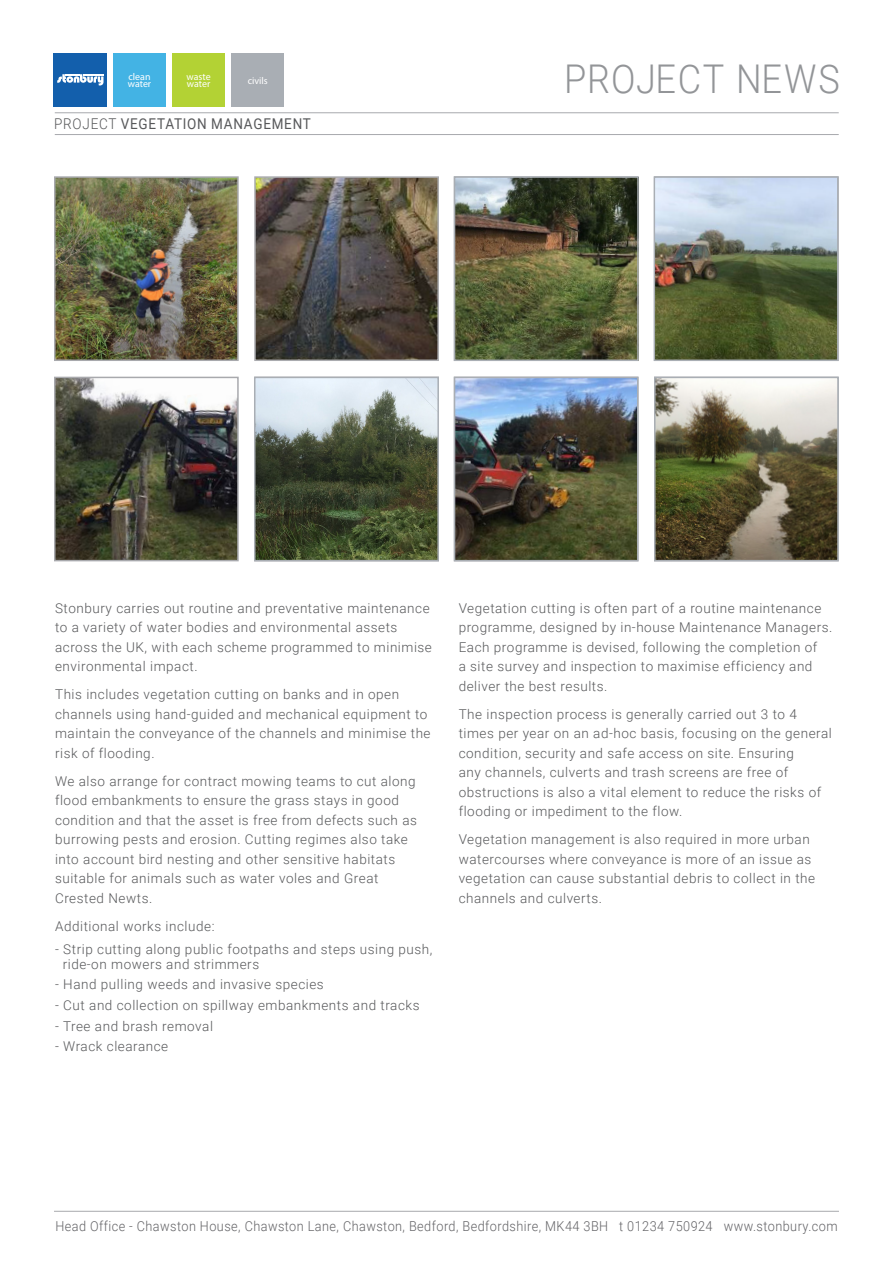
<style>
.page{position:relative;width:893px;height:1263px;background:#fff}
.page>*{position:absolute;margin:0;border:0;box-sizing:border-box;transform-origin:0 0}
.t1{font:300 39.6px "Roboto";letter-spacing:.025em;color:#939598;scale:.91 1}
.t2{font:14.85px "Roboto";letter-spacing:.055em;color:#57585a;scale:.91 1}
.t3{font:300 13.65px "Roboto";letter-spacing:.035em;color:#636366;scale:.93 1}
.Body{font:300 13.5px/19.5px "Roboto";letter-spacing:.04em;color:#57585a}
.t4{font:9.9px "Myriad Pro";color:#fff}
.s1{font-weight:300}
</style>
<div class="page">
<img style="left:257px;top:179px;width:179px;height:179px">
<div style="left:254px;top:176px;width:185px;height:185px;border:2px solid #a8a9ad"></div>
<img style="left:257px;top:380px;width:179px;height:178px">
<img style="left:57px;top:380px;width:179px;height:178px">
<div style="left:54px;top:377px;width:185px;height:184px;border:2px solid #a8a9ad"></div>
<hr style="left:55px;top:112px;width:784px;height:1px;background:#a8a9ad">
<hr style="left:55px;top:134px;width:784px;height:1px;background:#a8a9ad">
<hr style="left:54px;top:1211px;width:785px;height:1px;background:#a8a9ad">
<img style="left:657px;top:380px;width:179px;height:178px">
<div style="left:654px;top:377px;width:185px;height:184px;border:2px solid #a9aeb4"></div>
<img style="left:457px;top:179px;width:179px;height:179px">
<div style="left:454px;top:176px;width:185px;height:185px;border:2px solid #a9aeb4"></div>
<img style="left:457px;top:380px;width:178px;height:178px">
<div style="left:454px;top:377px;width:184px;height:184px;border:2px solid #a9aeb4"></div>
<img style="left:657px;top:179px;width:178px;height:179px">
<div style="left:654px;top:176px;width:184px;height:185px;border:2px solid #a9aeb4"></div>
<div style="left:254px;top:377px;width:185px;height:184px;border:2px solid #a9aeb4"></div>
<div style="left:113px;top:53px;width:53px;height:54px;background:#43b3e4"></div>
<div style="left:231px;top:53px;width:53px;height:54px;background:#a9aeb4"></div>
<div style="left:172px;top:53px;width:53px;height:54px;background:#b3d234"></div>
<div style="left:54px;top:53px;width:53px;height:54px;background:#135fac"></div>
<svg style="left:57px;top:74px;width:47px;height:11px"></svg>
<hr style="left:83px;top:74px;width:20px;height:2px;background:#fff">
<img style="left:57px;top:179px;width:179px;height:179px">
<div style="left:54px;top:176px;width:185px;height:185px;border:2px solid #a8a9ad"></div>
<p class="t4" style="left:129px;top:70px;width:23px">clean</p>
<p class="t4" style="left:128px;top:78px;width:25px">water</p>
<p class="t4" style="left:187px;top:70px;width:26px">waste</p>
<p class="t4" style="left:187px;top:78px;width:25px">water</p>
<p class="t4" style="left:248px;top:74px;width:22px">civils</p>
<p class="t2" style="left:54px;top:113px;width:284px"><span class="s1">PROJECT</span> VEGETATION MANAGEMENT</p>
<p class="t1" style="left:564px;top:51px;width:305px">PROJECT NEWS</p>
<p class="Body" style="left:55px;top:598px;width:378px">Stonbury carries out routine and preventative maintenance to a variety of water bodies and environmental assets across the UK, with each scheme programmed to minimise environmental impact.</p>
<p class="Body" style="left:55px;top:684px;width:377px">This includes vegetation cutting on banks and in open channels using hand-guided and mechanical equipment to maintain the conveyance of the channels and minimise the risk of flooding.</p>
<p class="Body" style="left:55px;top:771px;width:363px">We also arrange for contract mowing teams to cut along flood embankments to ensure the grass stays in good condition and that the asset is free from defects such as burrowing pests and erosion. Cutting regimes also take into account bird nesting and other sensitive habitats suitable for animals such as water voles and Great Crested Newts.</p>
<p class="Body" style="left:55px;top:916px;width:161px">Additional works include:</p>
<p class="Body" style="left:55px;top:939px;width:379px">- Strip cutting along public footpaths and steps using push,</p>
<p class="Body" style="left:63px;top:954px;width:198px">ride-on mowers and strimmers</p>
<p class="Body" style="left:55px;top:974px;width:270px">- Hand pulling weeds and invasive species</p>
<p class="Body" style="left:55px;top:995px;width:366px">- Cut and collection on spillway embankments and tracks</p>
<p class="Body" style="left:55px;top:1015px;width:159px">- Tree and brash removal</p>
<p class="Body" style="left:55px;top:1036px;width:115px">- Wrack clearance</p>
<p class="Body" style="left:459px;top:598px;width:375px">Vegetation cutting is often part of a routine maintenance programme, designed by in-house Maintenance Managers.<br>Each programme is devised, following the completion of<br>a site survey and inspection to maximise efficiency and deliver the best results.</p>
<p class="Body" style="left:459px;top:704px;width:375px">The inspection process is generally carried out 3 to 4 times per year on an ad-hoc basis, focusing on the general condition, security and safe access on site. Ensuring<br>any channels, culverts and trash screens are free of obstructions is also a vital element to reduce the risks of flooding or impediment to the flow.</p>
<p class="Body" style="left:459px;top:829px;width:358px">Vegetation management is also required in more urban watercourses where conveyance is more of an issue as vegetation can cause substantial debris to collect in the channels and culverts.</p>
<p class="t3" style="left:55px;top:1217px;width:843px">Head Office - Chawston House, Chawston Lane, Chawston, Bedford, Bedfordshire, MK44 3BH t 01234 750924 www.stonbury.com</p>
</div>
